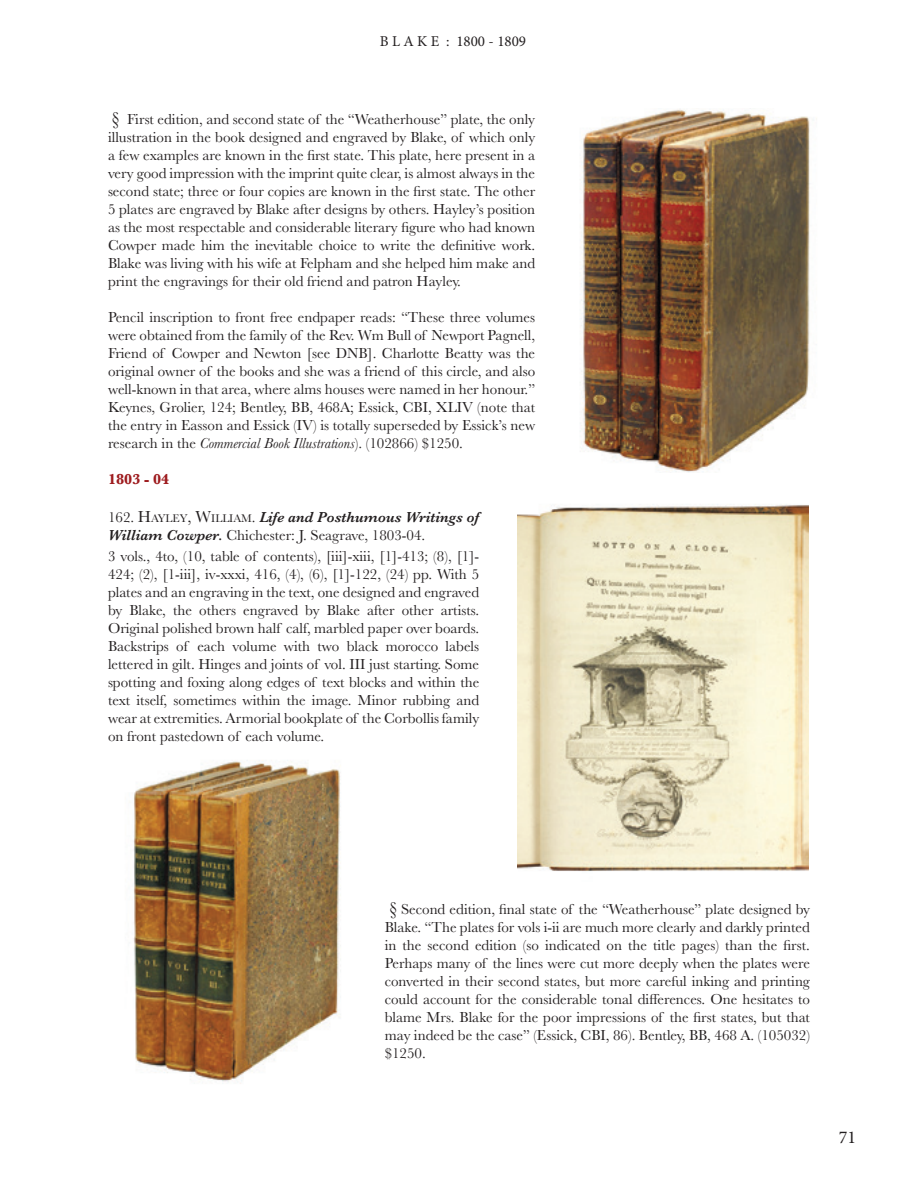
<style>
.page{position:relative;width:918px;height:1188px;background:#fff}
.page>*{position:absolute;margin:0;border:0;box-sizing:border-box;transform-origin:0 0}
.t1{font:18px "Minion Pro";color:#231f20}
.t2{font:15px/18px "Baskerville";color:#231f20;text-align:justify}
.t3{font:italic 600 15px/18px "Baskerville";color:#231f20}
.t4{font:15px "Minion Pro";color:#231f20}
.t5{font:700 15px "Baskerville";color:#9e1c1f}
.s1{font-size:18px}
.s2{font-style:italic}
.s3{font-weight:400;font-style:normal}
.s4{font-weight:400;font-style:normal;font-size:16.5px}
.s5{font-weight:400;font-style:normal;font-size:11.55px}
</style>
<div class="page">
<img style="left:580px;top:109px;width:237px;height:364px">
<img style="left:133px;top:760px;width:208px;height:324px">
<img style="left:518px;top:504px;width:290px;height:367px">
<p class="t4" style="left:380px;top:31px;width:148px">B L A K E : 1800 - 1809</p>
<p class="t2" style="left:108px;top:111px;width:429px"><span class="s1">§</span> First edition, and second state of the “Weatherhouse” plate, the only illustration in the book designed and engraved by Blake, of which only a few examples are known in the first state. This plate, here present in a very good impression with the imprint quite clear, is almost always in the second state; three or four copies are known in the first state. The other 5 plates are engraved by Blake after designs by others. Hayley’s position as the most respectable and considerable literary figure who had known Cowper made him the inevitable choice to write the definitive work.<br>Blake was living with his wife at Felpham and she helped him make and print the engravings for their old friend and patron Hayley.</p>
<p class="t2" style="left:108px;top:309px;width:429px">Pencil inscription to front free endpaper reads: “These three volumes were obtained from the family of the Rev. Wm Bull of Newport Pagnell, Friend of Cowper and Newton [see DNB]. Charlotte Beatty was the original owner of the books and she was a friend of this circle, and also well-known in that area, where alms houses were named in her honour.” Keynes, Grolier, 124; Bentley, BB, 468A; Essick, CBI, XLIV (note that the entry in Easson and Essick (IV) is totally superseded by Essick’s new research in the <span class="s2">Commercial Book Illustrations</span>). (102866) $1250.</p>
<p class="t5" style="left:108px;top:469px;width:63px">1803 - 04</p>
<p class="t3" style="left:108px;top:508px;width:373px"><span class="s3">162.</span> <span class="s4">H</span><span class="s5">AYLEY</span><span class="s4">, W</span><span class="s5">ILLIAM</span><span class="s3">.</span> Life and Posthumous Writings of<br>William Cowper. <span class="s3">Chichester: J. Seagrave, 1803-04.</span></p>
<p class="t2" style="left:108px;top:547px;width:373px">3 vols., 4to, (10, table of contents), [iii]-xiii, [1]-413; (8), [1]- 424; (2), [1-iii], iv-xxxi, 416, (4), (6), [1]-122, (24) pp. With 5 plates and an engraving in the text, one designed and engraved by Blake, the others engraved by Blake after other artists.<br>Original polished brown half calf, marbled paper over boards.<br>Backstrips of each volume with two black morocco labels lettered in gilt. Hinges and joints of vol. III just starting. Some spotting and foxing along edges of text blocks and within the text itself, sometimes within the image. Minor rubbing and wear at extremities. Armorial bookplate of the Corbollis family on front pastedown of each volume.</p>
<p class="t2" style="left:385px;top:900px;width:427px;text-indent:5px"><span class="s1">§</span> Second edition, final state of the “Weatherhouse” plate designed by Blake. “The plates for vols i-ii are much more clearly and darkly printed in the second edition (so indicated on the title pages) than the first.<br>Perhaps many of the lines were cut more deeply when the plates were converted in their second states, but more careful inking and printing could account for the considerable tonal differences. One hesitates to blame Mrs. Blake for the poor impressions of the first states, but that may indeed be the case” (Essick, CBI, 86). Bentley, BB, 468 A. (105032) $1250.</p>
<p class="t1" style="left:839px;top:1125px;width:19px">71</p>
</div>
